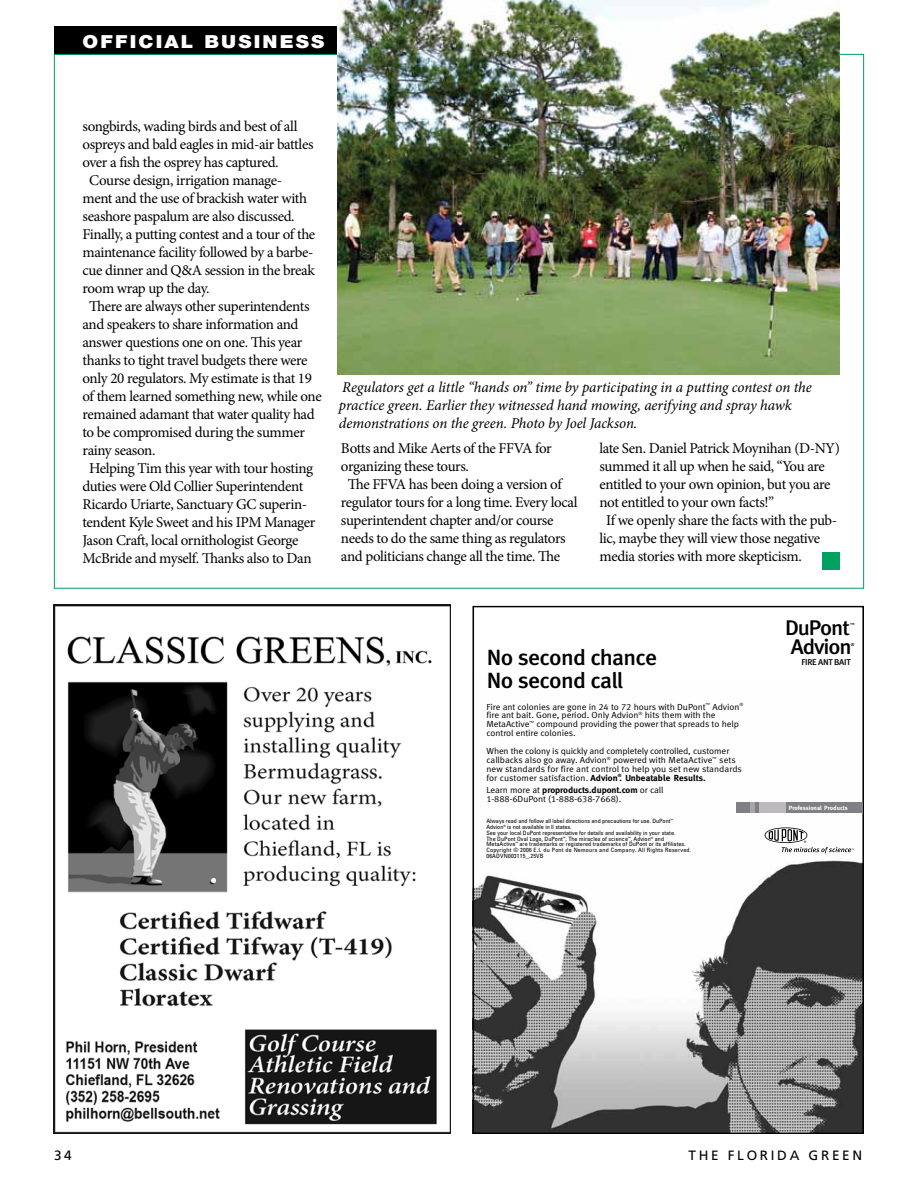
<style>
.page{position:relative;width:918px;height:1188px;background:#fff}
.page>*{position:absolute;margin:0;border:0;box-sizing:border-box;transform-origin:0 0}
.t1{font:500 22.05px/22px "Meta";letter-spacing:-.03em;color:#000;scale:1.06 1}
.t2{font:500 21.15px "Meta";letter-spacing:-.045em;color:#000;scale:1.06 1}
.t3{font:900 18px "Helvetica Neue";letter-spacing:.11em;color:#fff;scale:1.1 1}
.t4{font:15px "Minion Pro";letter-spacing:-.03em;color:#000}
.t5{font:italic 15px/18px "Minion Pro";letter-spacing:-.01em;color:#000}
.t6{font:13.5px "Frutiger";letter-spacing:.2em;color:#000}
.t7{font:8.85px/8.9px "Meta Normal LF";letter-spacing:-.005em;color:#000;scale:1.06 1}
.t8{font:8.85px/8.9px "Meta Normal";letter-spacing:-.005em;color:#000;scale:1.06 1}
.t9{font:700 8.85px/12.1px "Meta";letter-spacing:-.005em;color:#000;scale:1.06 1}
.t10{font:500 8.4px "Meta";letter-spacing:-.035em;color:#000;scale:1.06 1}
.t11{font:700 6px "Meta";color:#fff;scale:1.06 1}
.t12{font:condensed 5.85px/5.8px "Univers";color:#000;scale:1.06 1}
.t13{font:500 4.2px "Meta";color:#000;scale:1.06 1}
.s1{font-family:"Meta Normal LF"}
.s2{font-family:"Meta Normal";font-weight:400}
.s3{font-family:"Meta Normal LF";font-weight:400}
</style>
<div class="page">
<div style="left:54px;top:26px;width:316px;height:29px;background:#000"></div>
<img style="left:338px;top:0;width:502px;height:374px">
<div style="left:822px;top:552px;width:18px;height:18px;background:#00a160"></div>
<img style="left:54px;top:605px;width:397px;height:529px">
<img style="left:472px;top:676px;width:389px;height:458px">
<svg style="left:765px;top:827px;width:89px;height:27px"></svg>
<div style="left:473px;top:606px;width:391px;height:528px;border:2px solid #000"></div>
<div style="left:785px;top:802px;width:78px;height:11px;background:#807f83"></div>
<div style="left:759px;top:802px;width:26px;height:11px;background:#bcbabe"></div>
<div style="left:749px;top:802px;width:7px;height:11px;background:#a7a5a9"></div>
<svg style="left:756px;top:802px;width:3px;height:11px"></svg>
<div style="left:736px;top:802px;width:14px;height:11px;background:#807f83"></div>
<p class="t3" style="left:82px;top:30px;width:222px">OFFICIAL BUSINESS</p>
<p class="t4" style="left:82px;top:116px;width:217px">songbirds, wading birds and best of all</p>
<p class="t4" style="left:82px;top:134px;width:233px">ospreys and bald eagles in mid-air battles</p>
<p class="t4" style="left:82px;top:152px;width:198px">over a fish the osprey has captured.</p>
<p class="t4" style="left:89px;top:170px;width:194px">Course design, irrigation manage-</p>
<p class="t4" style="left:82px;top:188px;width:226px">ment and the use of brackish water with</p>
<p class="t4" style="left:82px;top:206px;width:214px">seashore paspalum are also discussed.</p>
<p class="t4" style="left:82px;top:224px;width:234px">Finally, a putting contest and a tour of the</p>
<p class="t4" style="left:82px;top:242px;width:233px">maintenance facility followed by a barbe-</p>
<p class="t4" style="left:82px;top:260px;width:234px">cue dinner and Q&amp;A session in the break</p>
<p class="t4" style="left:82px;top:278px;width:129px">room wrap up the day.</p>
<p class="t4" style="left:89px;top:296px;width:222px">There are always other superintendents</p>
<p class="t4" style="left:82px;top:314px;width:218px">and speakers to share information and</p>
<p class="t4" style="left:82px;top:332px;width:221px">answer questions one on one. This year</p>
<p class="t4" style="left:82px;top:350px;width:227px">thanks to tight travel budgets there were</p>
<p class="t4" style="left:82px;top:368px;width:231px">only 20 regulators. My estimate is that 19</p>
<p class="t4" style="left:82px;top:386px;width:241px">of them learned something new, while one</p>
<p class="t4" style="left:82px;top:404px;width:234px">remained adamant that water quality had</p>
<p class="t4" style="left:82px;top:422px;width:224px">to be compromised during the summer</p>
<p class="t4" style="left:82px;top:440px;width:75px">rainy season.</p>
<p class="t4" style="left:89px;top:458px;width:225px">Helping Tim this year with tour hosting</p>
<p class="t4" style="left:82px;top:476px;width:222px">duties were Old Collier Superintendent</p>
<p class="t4" style="left:82px;top:494px;width:226px">Ricardo Uriarte, Sanctuary GC superin-</p>
<p class="t4" style="left:82px;top:512px;width:234px">tendent Kyle Sweet and his IPM Manager</p>
<p class="t4" style="left:82px;top:530px;width:218px">Jason Craft, local ornithologist George</p>
<p class="t4" style="left:82px;top:548px;width:231px">McBride and myself. Thanks also to Dan</p>
<p class="t5" style="left:339px;top:378px;width:474px">Regulators get a little “hands on” time by participating in a putting contest on the practice green. Earlier they witnessed hand mowing, aerifying and spray hawk demonstrations on the green. Photo by Joel Jackson.</p>
<p class="t4" style="left:341px;top:438px;width:212px">Botts and Mike Aerts of the FFVA for</p>
<p class="t4" style="left:341px;top:456px;width:129px">organizing these tours.</p>
<p class="t4" style="left:348px;top:474px;width:216px">The FFVA has been doing a version of</p>
<p class="t4" style="left:341px;top:492px;width:238px">regulator tours for a long time. Every local</p>
<p class="t4" style="left:341px;top:510px;width:214px">superintendent chapter and/or course</p>
<p class="t4" style="left:341px;top:528px;width:226px">needs to do the same thing as regulators</p>
<p class="t4" style="left:341px;top:546px;width:221px">and politicians change all the time. The</p>
<p class="t4" style="left:599px;top:438px;width:242px">late Sen. Daniel Patrick Moynihan (D-NY)</p>
<p class="t4" style="left:599px;top:456px;width:227px">summed it all up when he said, “You are</p>
<p class="t4" style="left:599px;top:474px;width:233px">entitled to your own opinion, but you are</p>
<p class="t4" style="left:599px;top:492px;width:176px">not entitled to your own facts!”</p>
<p class="t4" style="left:606px;top:510px;width:232px">If we openly share the facts with the pub-</p>
<p class="t4" style="left:599px;top:528px;width:222px">lic, maybe they will view those negative</p>
<p class="t4" style="left:599px;top:546px;width:204px">media stories with more skepticism.</p>
<h1 class="t1" style="left:487px;top:647px;width:162px">No second chance<br>No second call</h1>
<p class="t7" style="left:486px;top:702px;width:244px">Fire ant colonies are gone in 24 to 72 hours with DuPont<sup>™</sup> Advion<sup>® </sup>fire ant bait. Gone, period. Only Advion<sup>®</sup> hits them with the MetaActive<sup>™</sup> compound providing the power that spreads to help control entire colonies.</p>
<p class="t8" style="left:486px;top:747px;width:243px"><span class="s1">W</span>hen the colony is quickly and completely controlled, customer callbacks also go away. Advion<sup>®</sup> powered with MetaActive<sup>™</sup> sets new standards for fire ant control to help you set new standards</p>
<p class="t9" style="left:486px;top:772px;width:208px"><span class="s2">for customer satisfaction.</span> Advion<sup>®</sup>. Unbeatable Results.<br><span class="s3">Learn more at</span> proproducts.dupont.com <span class="s3">or call</span></p>
<p class="t7" style="left:486px;top:794px;width:129px">1-888-6DuPont (1-888-638-7668).</p>
<p class="t12" style="left:486px;top:818px;width:195px">Always read and follow all label directions and precautions for use. DuPont<sup>™ </sup>Advion<sup>®</sup> is not available in ll states.<br>See your local DuPont representative for details and availability in your state.<br>The DuPont Oval Logo, DuPont<sup>™</sup>, The miracles of science<sup>™</sup>, Advion<sup>®</sup> and MetaActive<sup>™</sup> are trademarks or registered trademarks of DuPont or its affiliates.<br>Copyright © 2006 E.I. du Pont de Nemours and Company. All Rights Reserved.<br>06ADVN003115_.25VB</p>
<h2 class="t2" style="left:785px;top:615px;width:63px">DuPont</h2>
<p class="t13" style="left:850px;top:622px;width:6px">™</p>
<h2 class="t2" style="left:791px;top:635px;width:59px">Advion</h2>
<p class="t13" style="left:851px;top:642px;width:5px">®</p>
<p class="t10" style="left:802px;top:657px;width:48px">FIRE ANT BAIT</p>
<p class="t11" style="left:789px;top:804px;width:57px">Professional Products</p>
<p class="t6" style="left:54px;top:1147px;width:19px">34</p>
<p class="t6" style="left:688px;top:1147px;width:175px">THE FLORIDA GREEN</p>
</div>
